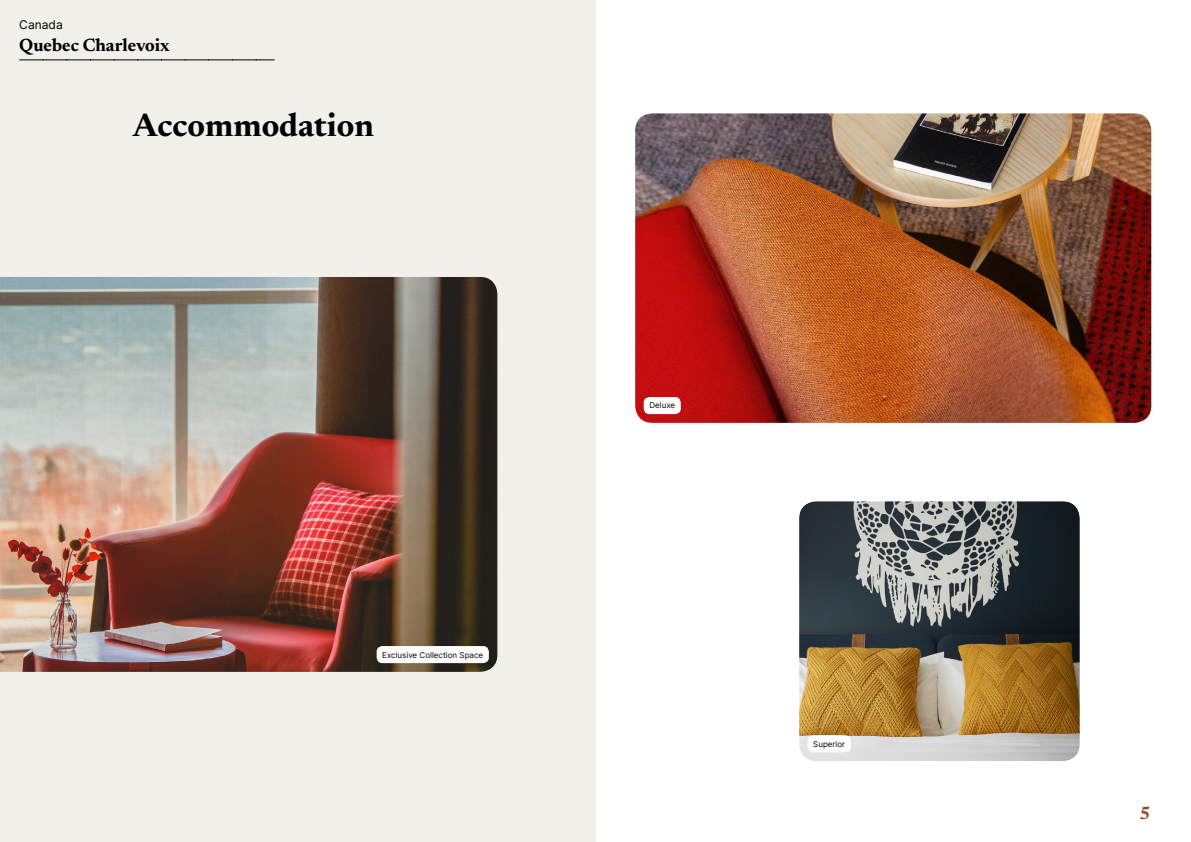
<style>
.page{position:relative;width:1191px;height:842px;background:#fff}
.page>*{position:absolute;margin:0;border:0;box-sizing:border-box;transform-origin:0 0}
.t1{font:700 33px "Newsreader 24 pt";color:#000}
.t2{font:700 18px "Newsreader 24 pt";color:#000}
.t3{font:700 18px "Newsreader 24 pt";color:#9d432c}
.t4{font:12px "Inter";color:#000}
.t5{font:8px "Inter";color:#000}
</style>
<div class="page">
<div style="left:0;top:0;width:595px;height:842px;background:#f3f0ec"></div>
<img style="left:635px;top:113px;width:516px;height:310px">
<img style="left:800px;top:502px;width:278px;height:258px">
<div style="left:791px;top:493px;width:296px;height:276px;border:8px solid #fff;border-radius:21px"></div>
<div style="left:643px;top:397px;width:38px;height:17px;background:#fff;border-radius:6px"></div>
<div style="left:807px;top:735px;width:44px;height:17px;background:#fff;border-radius:6px"></div>
<img style="left:0;top:277px;width:497px;height:395px">
<div style="left:377px;top:646px;width:112px;height:17px;background:#fff;border-radius:6px"></div>
<svg style="left:20px;top:60px;width:254px;height:1px"></svg>
<h3 class="t4" style="left:19px;top:15px;width:45px">Canada</h3>
<h2 class="t2" style="left:19px;top:32px;width:152px">Quebec Charlevoix</h2>
<h1 class="t1" style="left:133px;top:101px;width:242px">Accommodation</h1>
<p class="t5" style="left:382px;top:649px;width:102px">Exclusive Collection Space</p>
<p class="t5" style="left:649px;top:400px;width:27px">Deluxe</p>
<p class="t5" style="left:813px;top:738px;width:33px">Superior</p>
<h2 class="t3" style="left:1139px;top:800px;width:13px">5</h2>
</div>
